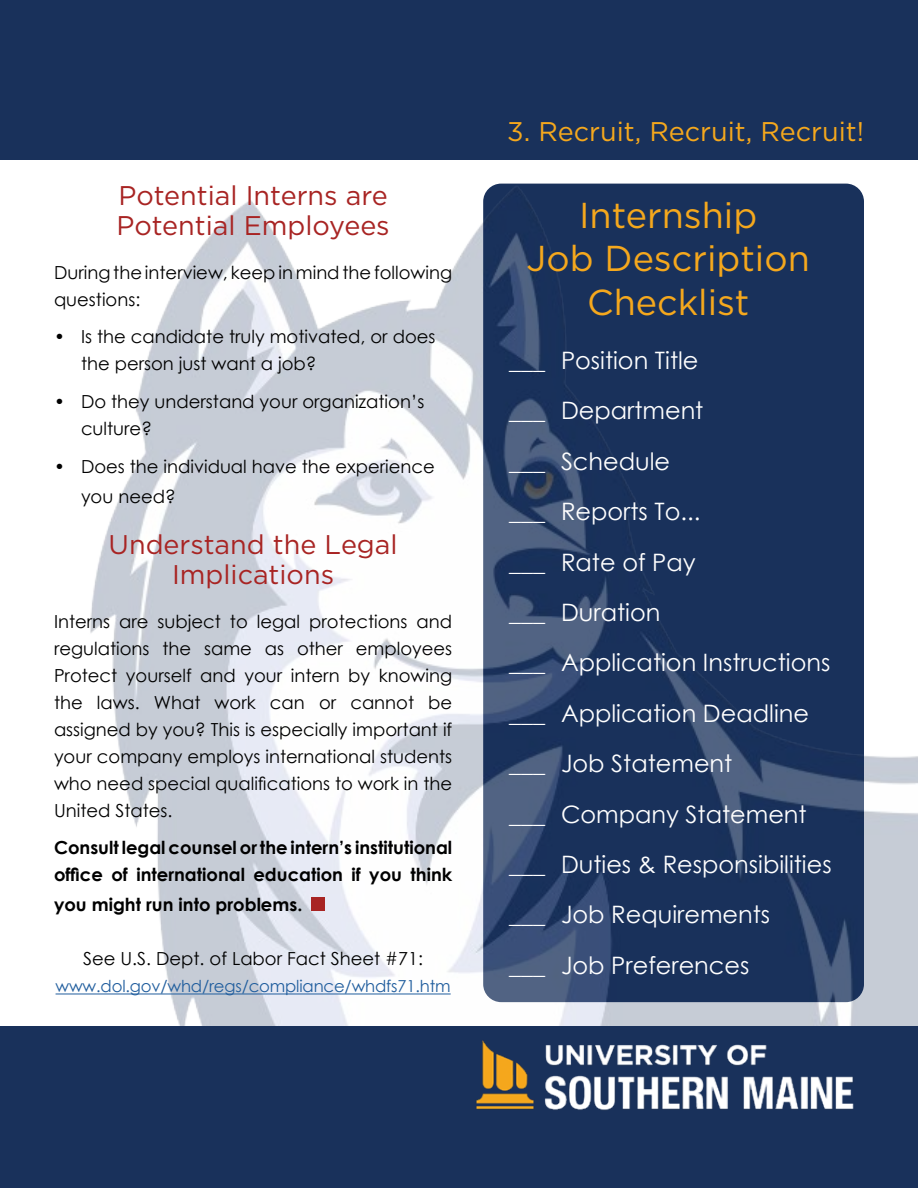
<style>
.page{position:relative;width:918px;height:1188px;background:#fff}
.page>*{position:absolute;margin:0;border:0;box-sizing:border-box;transform-origin:0 0}
.t1{font:36px/43.2px "Gotham";color:#f5a81d;text-align:center}
.t2{font:27px/30px "Gotham";color:#a82423}
.t3{font:27px "Gotham";color:#f5a81d}
.t4{font:24px/50.4px "Century Gothic";color:#fff}
.t5{font:700 24px/50.4px "Century Gothic";color:#fff;text-align:justify}
.t6{font:18px/27px "Century Gothic";color:#000}
.t7{font:700 18px/27px "Century Gothic";color:#000}
.t8{font:16.5px "Century Gothic";letter-spacing:-.01em;color:#215e9e}
</style>
<div class="page">
<div style="left:0;top:0;width:918px;height:160px;background:#19315b"></div>
<img style="left:55px;top:186px;width:863px;height:840px">
<div style="left:0;top:1026px;width:918px;height:162px;background:#19315b"></div>
<img style="left:476px;top:1040px;width:378px;height:70px">
<hr style="left:56px;top:994px;width:395px;height:1px;background:#215e9e">
<div style="left:311px;top:898px;width:13px;height:13px;background:#a82423"></div>
<h2 class="t2" style="left:116px;top:180px;width:275px">Potential Interns are<br>Potential Employees</h2>
<p class="t6" style="left:54px;top:258px;width:400px">During the interview, keep in mind the following questions:</p>
<p class="t6" style="left:81px;top:323px;width:356px;text-indent:-27px">• Is the candidate truly motivated, or does the person just want a job?</p>
<p class="t6" style="left:81px;top:388px;width:345px;text-indent:-27px">• Do they understand your organization’s culture?</p>
<p class="t6" style="left:81px;top:451px;width:355px;line-height:30px;text-indent:-27px">• Does the individual have the experience you need?</p>
<h2 class="t2" style="left:109px;top:529px;width:291px;text-align:center">Understand the Legal<br>Implications</h2>
<p class="t6" style="left:54px;top:607px;width:400px;text-align:justify">Interns are subject to legal protections and regulations the same as other employees Protect yourself and your intern by knowing the laws. What work can or cannot be assigned by you? This is especially important if your company employs international students who need special qualifications to work in the United States.</p>
<p class="t7" style="left:54px;top:834px;width:400px">Consult legal counsel or the intern’s institutional office of international education if you think</p>
<p class="t7" style="left:54px;top:891px;width:250px">you might run into problems.</p>
<p class="t6" style="left:83px;top:945px;width:342px">See U.S. Dept. of Labor Fact Sheet #71:</p>
<p class="t8" style="left:56px;top:975px;width:397px">www.dol.gov/whd/regs/compliance/whdfs71.htm</p>
<h2 class="t3" style="left:507px;top:114px;width:358px">3. Recruit, Recruit, Recruit!</h2>
<h1 class="t1" style="left:527px;top:193px;width:285px">Internship<br>Job Description<br>Checklist</h1>
<h3 class="t5" style="left:509px;top:334px;width:37px">___ ___ ___ ___ ___ ___ ___ ___ ___ ___ ___ ___ ___</h3>
<h3 class="t4" style="left:561px;top:335px;width:272px">Position Title<br>Department<br>Schedule<br>Reports To...<br>Rate of Pay<br>Duration<br>Application Instructions<br>Application Deadline<br>Job Statement<br>Company Statement<br>Duties &amp; Responsibilities<br>Job Requirements<br>Job Preferences</h3>
</div>
